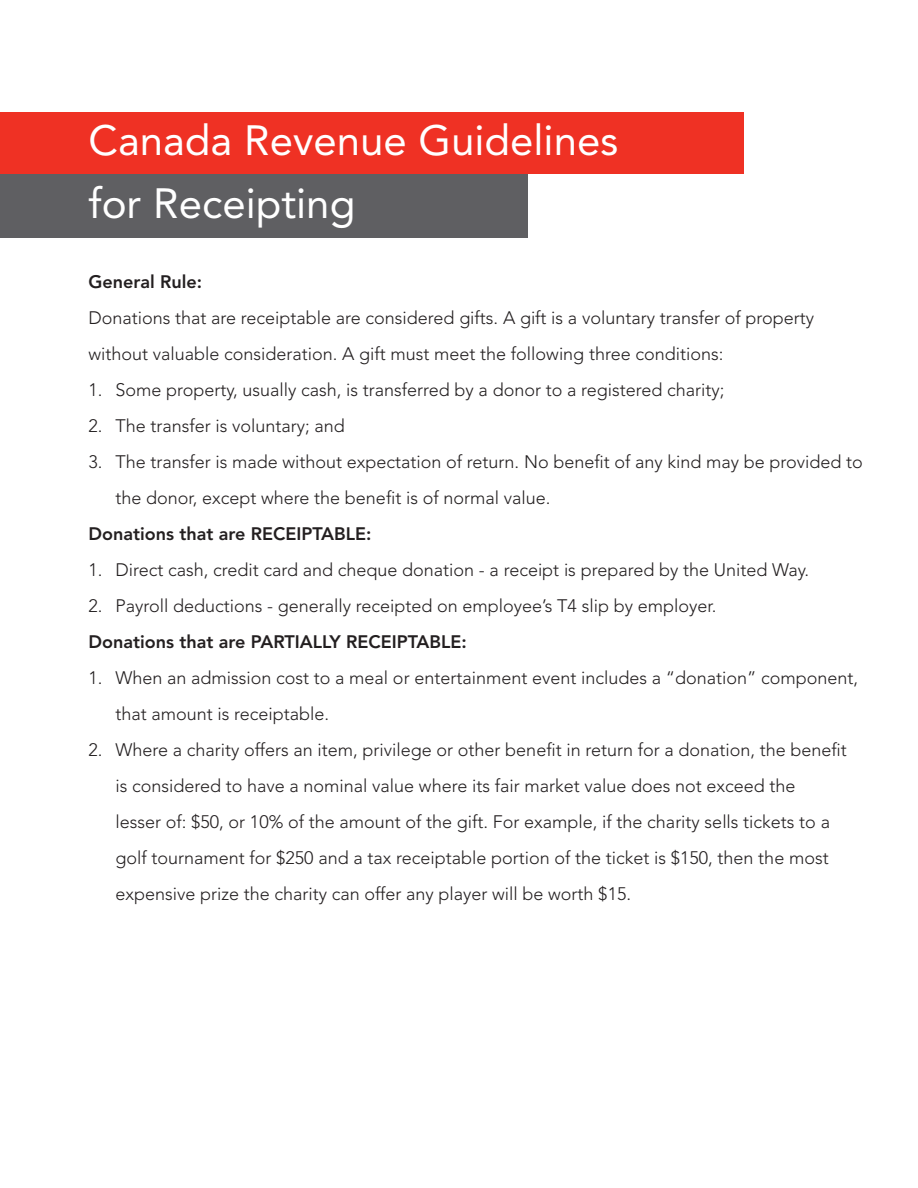
<style>
.page{position:relative;width:918px;height:1188px;background:#fff}
.page>*{position:absolute;margin:0;border:0;box-sizing:border-box;transform-origin:0 0}
.t1{font:42px/63px "Avenir LT Std";color:#fff}
.t2{font:300 18px/36px "Avenir LT Std";color:#231f20}
.t3{font:800 18px "Avenir LT Std";color:#231f20}
</style>
<div class="page">
<div style="left:0;top:171px;width:527px;height:67px;background:#5f5f62"></div>
<div style="left:0;top:113px;width:743px;height:61px;background:#ef3124"></div>
<h1 class="t1" style="left:88px;top:109px;width:531px">Canada Revenue Guidelines for Receipting</h1>
<p class="t3" style="left:88px;top:271px;width:115px">General Rule:</p>
<p class="t2" style="left:88px;top:300px;width:727px">Donations that are receiptable are considered gifts. A gift is a voluntary transfer of property without valuable consideration. A gift must meet the following three conditions:</p>
<p class="t2" style="left:88px;top:372px;width:638px">1. Some property, usually cash, is transferred by a donor to a registered charity;</p>
<p class="t2" style="left:88px;top:408px;width:258px">2. The transfer is voluntary; and</p>
<p class="t2" style="left:115px;top:444px;width:749px;text-indent:-27px">3. The transfer is made without expectation of return. No benefit of any kind may be provided to the donor, except where the benefit is of normal value.</p>
<p class="t3" style="left:88px;top:523px;width:284px">Donations that are RECEIPTABLE:</p>
<p class="t2" style="left:88px;top:552px;width:722px">1. Direct cash, credit card and cheque donation - a receipt is prepared by the United Way.</p>
<p class="t2" style="left:88px;top:588px;width:629px">2. Payroll deductions - generally receipted on employee’s T4 slip by employer.</p>
<p class="t3" style="left:88px;top:631px;width:380px">Donations that are PARTIALLY RECEIPTABLE:</p>
<p class="t2" style="left:115px;top:660px;width:744px;text-indent:-27px">1. When an admission cost to a meal or entertainment event includes a “donation” component, that amount is receiptable.</p>
<p class="t2" style="left:115px;top:732px;width:733px;text-indent:-27px">2. Where a charity offers an item, privilege or other benefit in return for a donation, the benefit is considered to have a nominal value where its fair market value does not exceed the<br>lesser of: $50, or 10% of the amount of the gift. For example, if the charity sells tickets to a golf tournament for $250 and a tax receiptable portion of the ticket is $150, then the most expensive prize the charity can offer any player will be worth $15.</p>
</div>
